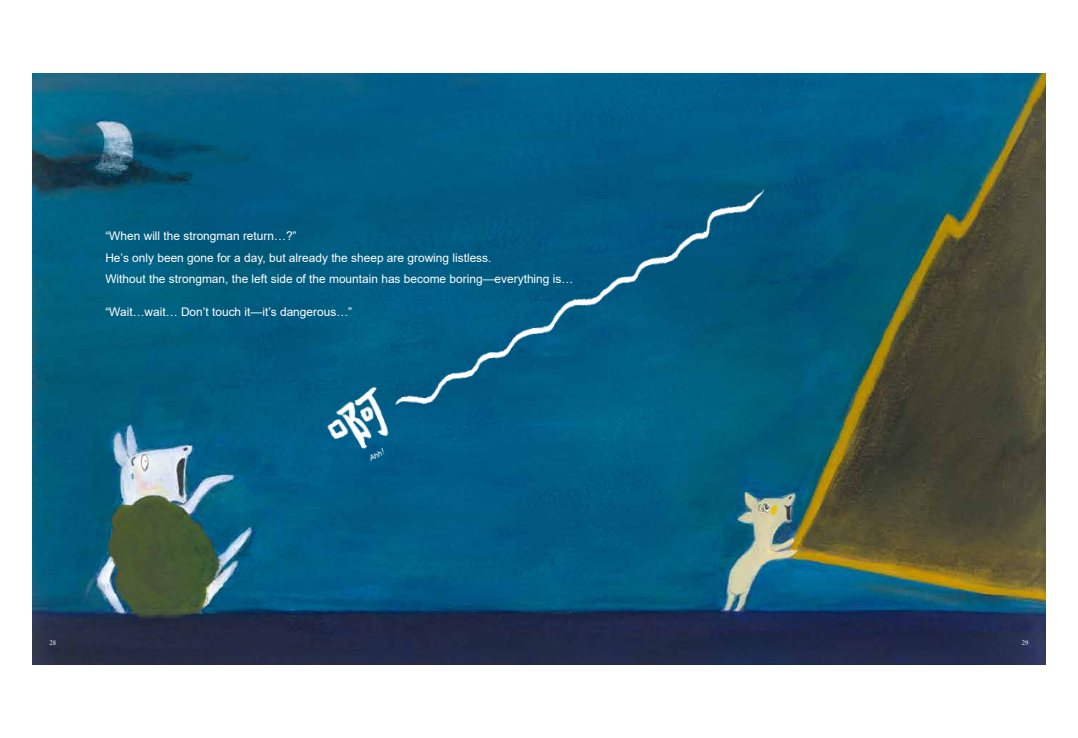
<style>
.page{position:relative;width:1078px;height:738px;background:#fff}
.page>*{position:absolute;margin:0;border:0;box-sizing:border-box;transform-origin:0 0}
.t1{font:11.9px/21.3px "Arial";color:#fff}
.t2{font:italic 7.7px "Arial";color:#fff}
.t3{font:6.8px "Times New Roman";color:#fff}
</style>
<div class="page">
<img style="left:33px;top:73px;width:1012px;height:591px">
<img style="left:276px;top:178px;width:509px;height:319px">
<p class="t1" style="left:105px;top:225px;width:469px">“When will the strongman return…?”<br>He’s only been gone for a day, but already the sheep are growing listless.<br>Without the strongman, the left side of the mountain has become boring—everything is…</p>
<p class="t1" style="left:105px;top:301px;width:248px">“Wait…wait… Don’t touch it—it’s dangerous…”</p>
<p class="t2" style="left:367px;top:454px;width:17px;rotate:-30deg">Ahh!</p>
<p class="t3" style="left:49px;top:637px;width:8px">28</p>
<p class="t3" style="left:1021px;top:637px;width:8px">29</p>
</div>
